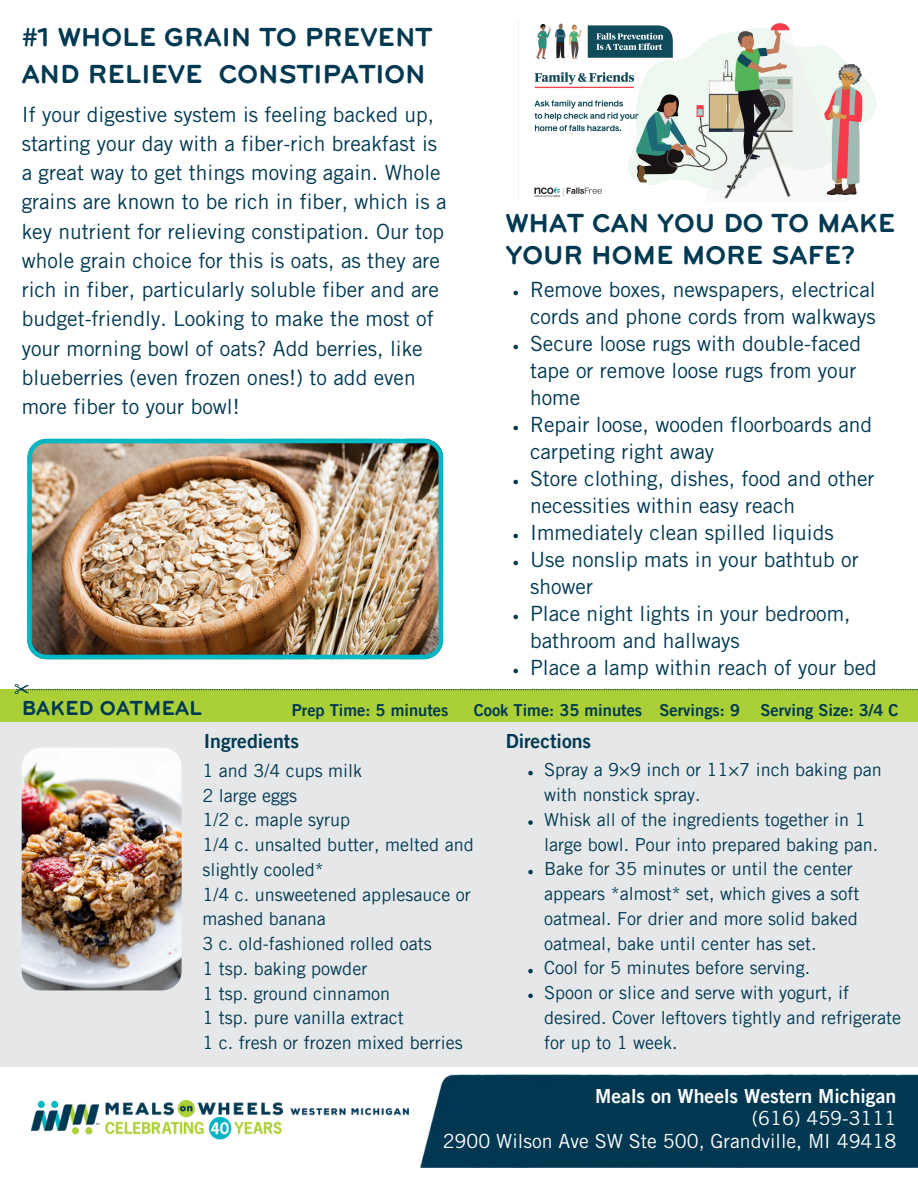
<style>
.page{position:relative;width:918px;height:1188px;background:#fff}
.page>*{position:absolute;margin:0;border:0;box-sizing:border-box;transform-origin:0 0}
.t1{font:700 27px/37.2px "Bryant";color:#003952}
.t2{font:21px/29.2px "Trade Gothic LT Std";color:#003952}
.t3{font:700 21px "Bryant";color:#003952}
.t4{font:19.5px/22.5px "Trade Gothic LT Std";color:#fff;text-align:right}
.t5{font:19.5px "Trade Gothic LT Pro Bd 2";color:#003952}
.t6{font:18px/24.8px "Trade Gothic LT Pro";color:#003952}
.t7{font:16.5px "Trade Gothic LT Pro Bd 2";color:#003952}
.s1{font-family:"Trade Gothic LT Pro Bd 2"}
</style>
<div class="page">
<div style="left:420px;top:1075px;width:498px;height:92px;background:#003851"></div>
<div style="left:0;top:689px;width:918px;height:378px;background:#e6e7e8"></div>
<img style="left:22px;top:748px;width:160px;height:242px;border-radius:19px">
<div style="left:0;top:689px;width:918px;height:32px;background:#abd037"></div>
<svg style="left:14px;top:684px;width:904px;height:10px"></svg>
<img style="left:27px;top:439px;width:416px;height:220px">
<img style="left:31px;top:1099px;width:379px;height:41px">
<img style="left:518px;top:21px;width:359px;height:179px">
<svg style="left:513px;top:291px;width:5px;height:4px"></svg>
<svg style="left:513px;top:345px;width:5px;height:4px"></svg>
<svg style="left:513px;top:426px;width:5px;height:4px"></svg>
<svg style="left:513px;top:480px;width:5px;height:4px"></svg>
<svg style="left:513px;top:534px;width:5px;height:4px"></svg>
<svg style="left:513px;top:561px;width:5px;height:4px"></svg>
<svg style="left:513px;top:615px;width:5px;height:4px"></svg>
<svg style="left:513px;top:669px;width:5px;height:4px"></svg>
<svg style="left:528px;top:771px;width:5px;height:4px"></svg>
<svg style="left:528px;top:820px;width:5px;height:5px"></svg>
<svg style="left:528px;top:870px;width:5px;height:4px"></svg>
<svg style="left:528px;top:969px;width:5px;height:4px"></svg>
<svg style="left:528px;top:994px;width:5px;height:4px"></svg>
<p class="t1" style="left:22px;top:18px;width:412px">#1 WHOLE GRAIN TO PREVENT<br>AND RELIEVE CONSTIPATION</p>
<p class="t2" style="left:22px;top:102px;width:426px">If your digestive system is feeling backed up, starting your day with a fiber-rich breakfast is a great way to get things moving again. Whole grains are known to be rich in fiber, which is a key nutrient for relieving constipation. Our top whole grain choice for this is oats, as they are rich in fiber, particularly soluble fiber and are budget-friendly. Looking to make the most of your morning bowl of oats? Add berries, like blueberries (even frozen ones!) to add even more fiber to your bowl!</p>
<p class="t1" style="left:506px;top:207px;width:391px;line-height:31.5px">WHAT CAN YOU DO TO MAKE<br>YOUR HOME MORE SAFE?</p>
<h5 class="t2" style="left:530px;top:279px;width:347px;line-height:27px">Remove boxes, newspapers, electrical cords and phone cords from walkways</h5>
<h5 class="t2" style="left:530px;top:333px;width:333px;line-height:27px">Secure loose rugs with double-faced tape or remove loose rugs from your home</h5>
<h5 class="t2" style="left:530px;top:414px;width:344px;line-height:27px">Repair loose, wooden floorboards and carpeting right away</h5>
<h5 class="t2" style="left:530px;top:468px;width:346px;line-height:27px">Store clothing, dishes, food and other necessities within easy reach</h5>
<p class="t2" style="left:530px;top:521px;width:305px">Immediately clean spilled liquids</p>
<h3 class="t2" style="left:530px;top:549px;width:330px;line-height:27px">Use nonslip mats in your bathtub or shower</h3>
<h3 class="t2" style="left:530px;top:603px;width:322px;line-height:27px">Place night lights in your bedroom, bathroom and hallways</h3>
<p class="t2" style="left:530px;top:656px;width:348px">Place a lamp within reach of your bed</p>
<p class="t3" style="left:22px;top:697px;width:182px">BAKED OATMEAL</p>
<p class="t7" style="left:292px;top:704px;width:158px">Prep Time: 5 minutes</p>
<p class="t7" style="left:474px;top:704px;width:170px">Cook Time: 35 minutes</p>
<p class="t7" style="left:760px;top:704px;width:140px">Serving Size: 3/4 C</p>
<h2 class="t7" style="left:659px;top:704px;width:82px">Servings: 9</h2>
<p class="t5" style="left:204px;top:734px;width:97px">Ingredients</p>
<p class="t5" style="left:506px;top:734px;width:87px">Directions</p>
<p class="t6" style="left:202px;top:761px;width:161px">1 and 3/4 cups milk</p>
<p class="t6" style="left:202px;top:785px;width:96px">2 large eggs</p>
<p class="t6" style="left:202px;top:810px;width:149px">1/2 c. maple syrup</p>
<p class="t6" style="left:202px;top:835px;width:273px">1/4 c. unsalted butter, melted and slightly cooled*</p>
<p class="t6" style="left:202px;top:884px;width:270px">1/4 c. unsweetened applesauce or mashed banana</p>
<p class="t6" style="left:202px;top:934px;width:231px">3 c. old-fashioned rolled oats</p>
<p class="t6" style="left:202px;top:959px;width:166px">1 tsp. baking powder</p>
<p class="t6" style="left:202px;top:983px;width:189px">1 tsp. ground cinnamon</p>
<p class="t6" style="left:202px;top:1008px;width:203px">1 tsp. pure vanilla extract</p>
<p class="t6" style="left:202px;top:1033px;width:262px">1 c. fresh or frozen mixed berries</p>
<p class="t6" style="left:544px;top:760px;width:339px">Spray a 9×9 inch or 11×7 inch baking pan with nonstick spray.</p>
<p class="t6" style="left:544px;top:810px;width:335px">Whisk all of the ingredients together in 1 large bowl. Pour into prepared baking pan.</p>
<p class="t6" style="left:544px;top:859px;width:317px">Bake for 35 minutes or until the center appears *almost* set, which gives a soft oatmeal. For drier and more solid baked oatmeal, bake until center has set.</p>
<p class="t6" style="left:544px;top:958px;width:267px">Cool for 5 minutes before serving.</p>
<h4 class="t6" style="left:544px;top:983px;width:358px">Spoon or slice and serve with yogurt, if desired. Cover leftovers tightly and refrigerate for up to 1 week.</h4>
<p class="t4" style="left:443px;top:1087px;width:455px"><span class="s1">Meals on Wheels Western Michigan<br></span>(616) 459-3111<br>2900 Wilson Ave SW Ste 500, Grandville, MI 49418</p>
</div>
